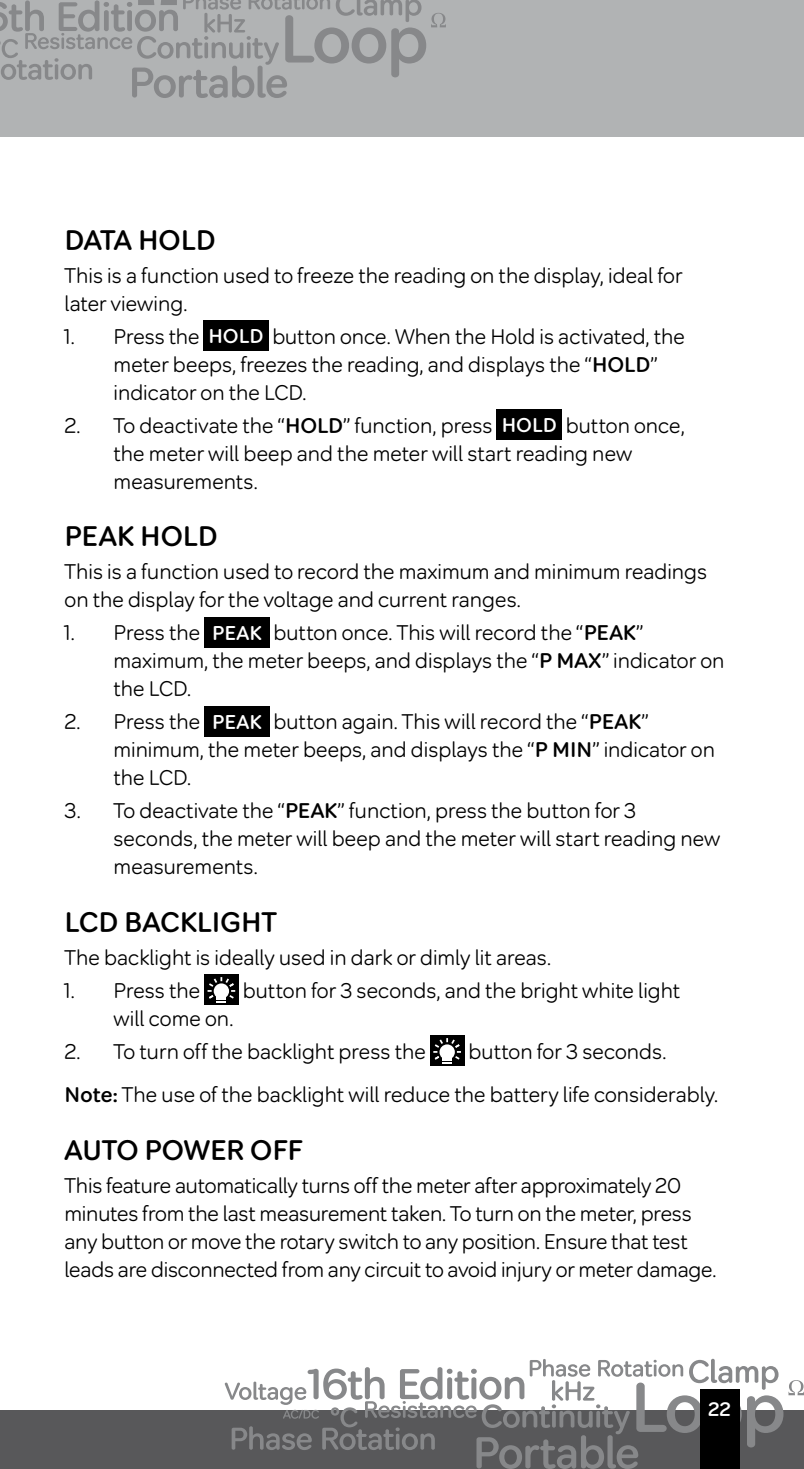
<style>
.page{position:relative;width:804px;height:1469px;background:#fff}
.page>*{position:absolute;margin:0;border:0;box-sizing:border-box;transform-origin:0 0}
.t1{font:700 28px "Abbey";color:#000}
.t2{font:21px/28px "Abbey";color:#000}
.t3{font:700 19.25px "Abbey";color:#fff}
.s1{font-weight:700;font-size:19.6px;color:#fff}
.s2{font-weight:700}
</style>
<div class="page">
<div style="left:0;top:0;width:804px;height:137px;background:#b1b3b4"></div>
<svg style="left:0;top:0;width:446px;height:98px"></svg>
<div style="left:0;top:1410px;width:804px;height:58px;background:#58585a"></div>
<svg style="left:225px;top:1358px;width:579px;height:110px"></svg>
<div style="left:203px;top:320px;width:65px;height:31px;background:#000"></div>
<div style="left:496px;top:409px;width:66px;height:30px;background:#000"></div>
<div style="left:204px;top:616px;width:66px;height:31px;background:#000"></div>
<div style="left:204px;top:705px;width:66px;height:31px;background:#000"></div>
<div style="left:204px;top:974px;width:34px;height:31px;background:#000"></div>
<svg style="left:207px;top:977px;width:29px;height:25px"></svg>
<div style="left:430px;top:1035px;width:34px;height:31px;background:#000"></div>
<svg style="left:433px;top:1038px;width:28px;height:25px"></svg>
<div style="left:699px;top:1389px;width:40px;height:79px;background:#000"></div>
<h1 class="t1" style="left:64px;top:223px;width:152px">DATA HOLD</h1>
<p class="t2" style="left:64px;top:261px;width:619px">This is a function used to freeze the reading on the display, ideal for later viewing.</p>
<p class="t2" style="left:113px;top:322px;width:573px;text-indent:-49px">1. Press the <span class="s1">HOLD</span> button once. When the Hold is activated, the meter beeps, freezes the reading, and displays the “<span class="s2">HOLD</span>” indicator on the LCD.</p>
<p class="t2" style="left:113px;top:411px;width:572px;text-indent:-49px">2. To deactivate the “<span class="s2">HOLD</span>” function, press <span class="s1">HOLD</span> button once, the meter will beep and the meter will start reading new measurements.</p>
<h1 class="t1" style="left:64px;top:520px;width:155px">PEAK HOLD</h1>
<p class="t2" style="left:64px;top:558px;width:644px">This is a function used to record the maximum and minimum readings on the display for the voltage and current ranges.</p>
<p class="t2" style="left:113px;top:619px;width:612px;text-indent:-49px">1. Press the <span class="s1">PEAK</span> button once. This will record the “<span class="s2">PEAK</span>” maximum, the meter beeps, and displays the “<span class="s2">P MAX</span>” indicator on the LCD.</p>
<p class="t2" style="left:113px;top:708px;width:603px;text-indent:-49px">2. Press the <span class="s1">PEAK</span> button again. This will record the “<span class="s2">PEAK</span>” minimum, the meter beeps, and displays the “<span class="s2">P MIN</span>” indicator on the LCD.</p>
<p class="t2" style="left:113px;top:797px;width:608px;text-indent:-49px">3. To deactivate the “<span class="s2">PEAK</span>” function, press the button for 3 seconds, the meter will beep and the meter will start reading new measurements.</p>
<h1 class="t1" style="left:64px;top:905px;width:214px">LCD BACKLIGHT</h1>
<p class="t2" style="left:64px;top:943px;width:488px">The backlight is ideally used in dark or dimly lit areas.</p>
<p class="t2" style="left:64px;top:976px;width:137px">1. Press the</p>
<p class="t2" style="left:243px;top:976px;width:439px">button for 3 seconds, and the bright white light</p>
<p class="t2" style="left:113px;top:1004px;width:121px">will come on.</p>
<p class="t2" style="left:64px;top:1037px;width:363px">2. To turn off the backlight press the</p>
<p class="t2" style="left:64px;top:1030px;width:655px;line-height:43.1px;text-indent:404px">button for 3 seconds.<br><span class="s2">Note:</span> The use of the backlight will reduce the battery life considerably.</p>
<h1 class="t1" style="left:64px;top:1133px;width:240px">AUTO POWER OFF</h1>
<p class="t2" style="left:64px;top:1171px;width:653px">This feature automatically turns off the meter after approximately 20 minutes from the last measurement taken. To turn on the meter, press any button or move the rotary switch to any position. Ensure that test leads are disconnected from any circuit to avoid injury or meter damage.</p>
<p class="t3" style="left:708px;top:1397px;width:25px">22</p>
</div>
